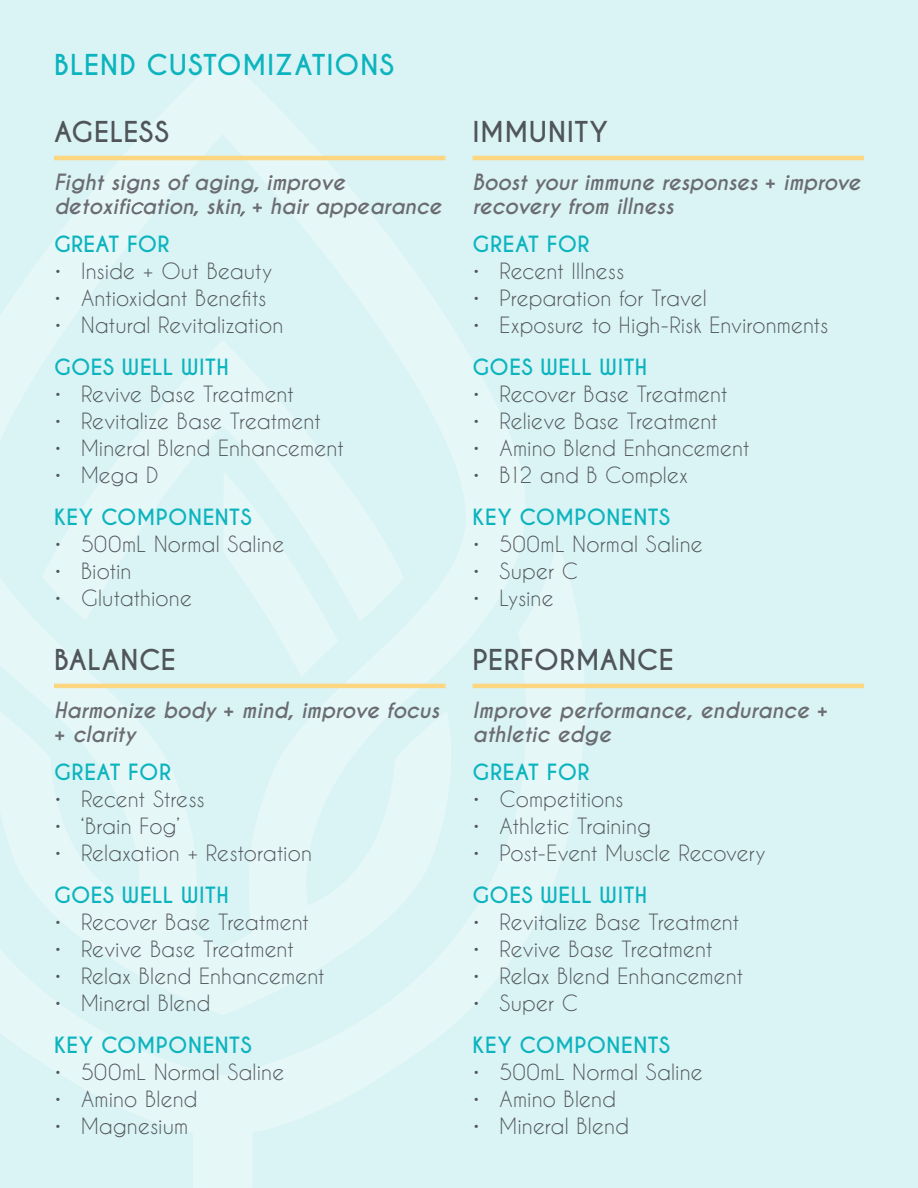
<style>
.page{position:relative;width:918px;height:1188px;background:#daf3f5}
.page>*{position:absolute;margin:0;border:0;box-sizing:border-box;transform-origin:0 0}
.t1{font:700 27px "Caviar Dreams";letter-spacing:.02em;color:#50555a}
.t2{font:700 27px "Caviar Dreams";letter-spacing:.03em;color:#0cb4be}
.t3{font:21px "Caviar Dreams";color:#50555a}
.t4{font:italic 700 21px/24px "Caviar Dreams";letter-spacing:-.005em;color:#6a6c71}
.t5{font:700 21px "Caviar Dreams";letter-spacing:.02em;color:#0cb4be}
.s1{font-weight:400}
</style>
<div class="page">
<hr style="left:54px;top:156px;width:392px;height:4px;background:#fcd681">
<hr style="left:54px;top:684px;width:392px;height:4px;background:#fcd681">
<hr style="left:472px;top:156px;width:392px;height:4px;background:#fcd681">
<hr style="left:472px;top:684px;width:392px;height:4px;background:#fcd681">
<p class="t2" style="left:54px;top:49px;width:342px">BLEND CUSTOMIZATIONS</p>
<p class="t1" style="left:54px;top:115px;width:117px">AGELESS</p>
<p class="t4" style="left:54px;top:170px;width:389px">Fight signs of aging, improve detoxifi<span class="s1">c</span>ation, skin<span class="s1">,</span>+ hair appearance</p>
<p class="t5" style="left:54px;top:231px;width:117px">GREAT FOR</p>
<p class="t3" style="left:54px;top:258px;width:220px">• Inside + Out Beauty</p>
<p class="t3" style="left:54px;top:285px;width:214px">• Antioxidant Benefits</p>
<p class="t3" style="left:54px;top:312px;width:231px">• Natural Revitalization</p>
<p class="t5" style="left:54px;top:354px;width:176px">GOES WELL WITH</p>
<p class="t3" style="left:54px;top:381px;width:242px">• Revive Base Treatment</p>
<p class="t3" style="left:54px;top:408px;width:268px">• Revitalize Base Treatment</p>
<p class="t3" style="left:54px;top:435px;width:291px">• Mineral Blend Enhancement</p>
<p class="t3" style="left:54px;top:462px;width:106px">• Mega D</p>
<p class="t5" style="left:54px;top:504px;width:199px">KEY COMPONENTS</p>
<p class="t3" style="left:54px;top:531px;width:232px">• 500mL Normal Saline</p>
<p class="t3" style="left:54px;top:558px;width:79px">• Biotin</p>
<p class="t3" style="left:54px;top:585px;width:140px">• Glutathione</p>
<p class="t1" style="left:54px;top:643px;width:123px">BALANCE</p>
<p class="t4" style="left:54px;top:698px;width:387px">Harmonize body + mind, improve focus + clarity</p>
<p class="t5" style="left:54px;top:759px;width:119px">GREAT FOR</p>
<p class="t3" style="left:54px;top:786px;width:152px">• Recent Stress</p>
<p class="t3" style="left:54px;top:813px;width:127px">• ‘Brain Fog’</p>
<p class="t3" style="left:54px;top:840px;width:260px">• Relaxation + Restoration</p>
<p class="t5" style="left:54px;top:882px;width:176px">GOES WELL WITH</p>
<p class="t3" style="left:54px;top:909px;width:257px">• Recover Base Treatment</p>
<p class="t3" style="left:54px;top:936px;width:242px">• Revive Base Treatment</p>
<p class="t3" style="left:54px;top:963px;width:272px">• Relax Blend Enhancement</p>
<p class="t3" style="left:54px;top:990px;width:158px">• Mineral Blend</p>
<p class="t5" style="left:54px;top:1032px;width:199px">KEY COMPONENTS</p>
<p class="t3" style="left:54px;top:1059px;width:232px">• 500mL Normal Saline</p>
<p class="t3" style="left:54px;top:1086px;width:145px">• Amino Blend</p>
<p class="t3" style="left:54px;top:1113px;width:136px">• Magnesium</p>
<p class="t1" style="left:472px;top:115px;width:137px">IMMUNITY</p>
<p class="t4" style="left:473px;top:170px;width:390px">Boost your immune responses + improve recovery from illness</p>
<p class="t5" style="left:473px;top:231px;width:119px">GREAT FOR</p>
<p class="t3" style="left:473px;top:258px;width:153px">• Recent Illness</p>
<p class="t3" style="left:473px;top:285px;width:236px">• Preparation for Travel</p>
<p class="t3" style="left:473px;top:312px;width:357px">• Exposure to High-Risk Environments</p>
<p class="t5" style="left:473px;top:354px;width:176px">GOES WELL WITH</p>
<p class="t3" style="left:473px;top:381px;width:257px">• Recover Base Treatment</p>
<p class="t3" style="left:473px;top:409px;width:247px">• Relieve Base Treatment</p>
<p class="t3" style="left:473px;top:436px;width:279px">• Amino Blend Enhancement</p>
<p class="t3" style="left:473px;top:463px;width:217px">• B12 and B Complex</p>
<p class="t5" style="left:473px;top:504px;width:199px">KEY COMPONENTS</p>
<p class="t3" style="left:473px;top:532px;width:232px">• 500mL Normal Saline</p>
<p class="t3" style="left:473px;top:559px;width:107px">• Super C</p>
<p class="t3" style="left:473px;top:586px;width:83px">• Lysine</p>
<p class="t1" style="left:472px;top:643px;width:203px">PERFORMANCE</p>
<p class="t4" style="left:473px;top:698px;width:357px">Improve performance, endurance + athletic edge</p>
<p class="t5" style="left:473px;top:759px;width:119px">GREAT FOR</p>
<p class="t3" style="left:473px;top:786px;width:153px">• Competitions</p>
<p class="t3" style="left:472px;top:813px;width:180px">• Athletic Training</p>
<p class="t3" style="left:473px;top:840px;width:295px">• Post-Event Muscle Recovery</p>
<p class="t5" style="left:473px;top:882px;width:176px">GOES WELL WITH</p>
<p class="t3" style="left:473px;top:909px;width:268px">• Revitalize Base Treatment</p>
<p class="t3" style="left:473px;top:936px;width:242px">• Revive Base Treatment</p>
<p class="t3" style="left:473px;top:963px;width:272px">• Relax Blend Enhancement</p>
<p class="t3" style="left:473px;top:990px;width:107px">• Super C</p>
<p class="t5" style="left:473px;top:1032px;width:199px">KEY COMPONENTS</p>
<p class="t3" style="left:473px;top:1059px;width:232px">• 500mL Normal Saline</p>
<p class="t3" style="left:473px;top:1086px;width:145px">• Amino Blend</p>
<p class="t3" style="left:473px;top:1113px;width:158px">• Mineral Blend</p>
</div>
